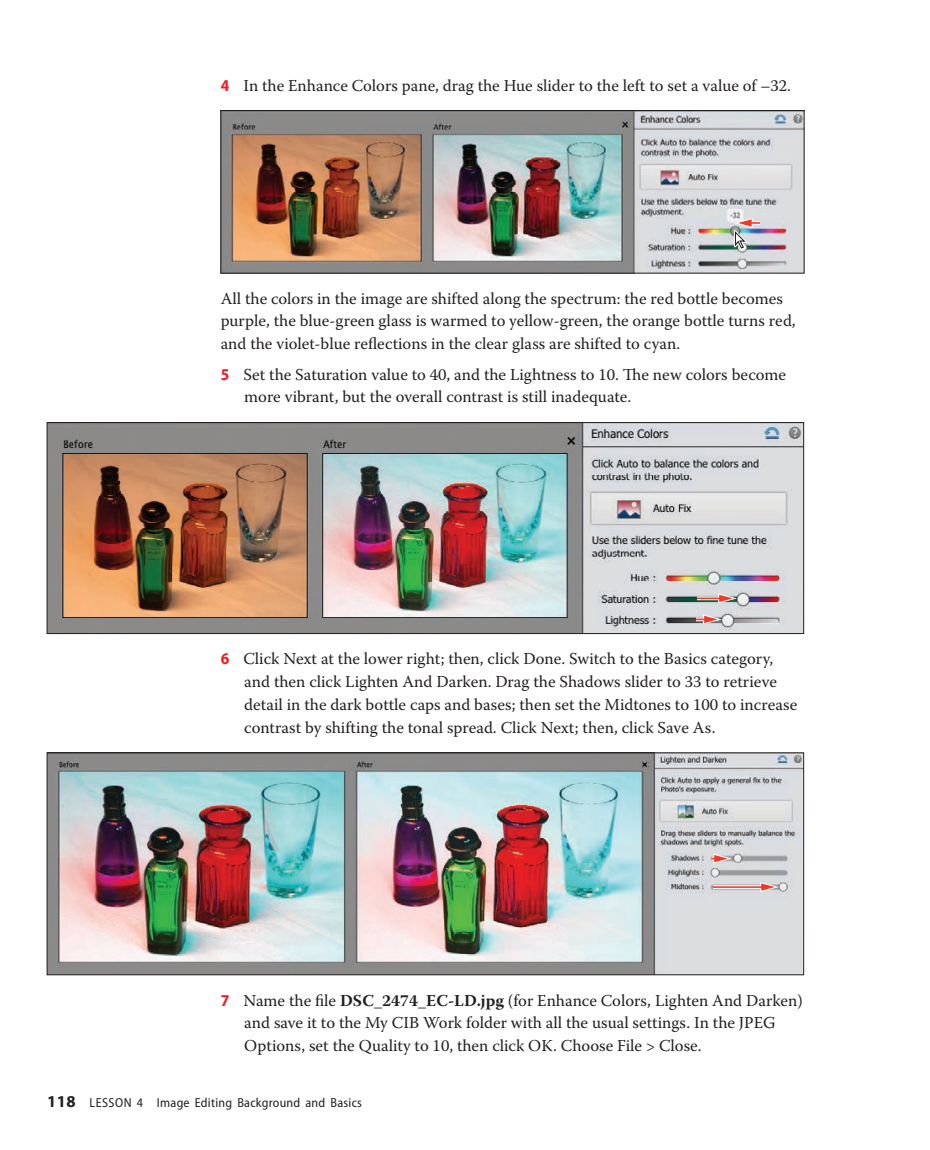
<style>
.page{position:relative;width:930px;height:1150px;background:#fff}
.page>*{position:absolute;margin:0;border:0;box-sizing:border-box;transform-origin:0 0}
.Number_List{font:16.62px/22.8px "Warnock Pro";color:#231f20}
.Body{font:16.62px/22.8px "Warnock Pro";color:#231f20}
.t1{font:semi-condensed 13.12px "Myriad Pro";letter-spacing:.02em;color:#231f20}
.s1{font-family:"Myriad Pro";font-weight:700;font-stretch:semi-condensed;color:#ee1d23}
.s2{font-weight:700}
.s3{font-weight:700;font-stretch:normal;font-size:16.62px}
</style>
<div class="page">
<img style="left:222px;top:112px;width:580px;height:159px">
<div style="left:220px;top:110px;width:584px;height:163px;border:1px solid #231f20"></div>
<svg style="left:729px;top:217px;width:29px;height:35px"></svg>
<img style="left:49px;top:424px;width:752px;height:208px">
<div style="left:47px;top:422px;width:756px;height:212px;border:1px solid #231f20"></div>
<svg style="left:696px;top:613px;width:29px;height:13px"></svg>
<svg style="left:697px;top:592px;width:43px;height:13px"></svg>
<img style="left:49px;top:755px;width:752px;height:218px">
<div style="left:47px;top:753px;width:756px;height:222px;border:1px solid #231f20"></div>
<svg style="left:711px;top:852px;width:22px;height:13px"></svg>
<svg style="left:713px;top:880px;width:69px;height:13px"></svg>
<p class="Number_List" style="left:220px;top:74px;width:571px"><span class="s1">4</span> In the Enhance Colors pane, drag the Hue slider to the left to set a value of –32.</p>
<p class="Body" style="left:220px;top:286px;width:576px">All the colors in the image are shifted along the spectrum: the red bottle becomes purple, the blue-green glass is warmed to yellow-green, the orange bottle turns red, and the violet-blue reflections in the clear glass are shifted to cyan.</p>
<p class="Number_List" style="left:244px;top:363px;width:543px;text-indent:-24px"><span class="s1">5</span> Set the Saturation value to 40, and the Lightness to 10. The new colors become more vibrant, but the overall contrast is still inadequate.</p>
<p class="Number_List" style="left:244px;top:647px;width:554px;text-indent:-24px"><span class="s1">6</span> Click Next at the lower right; then, click Done. Switch to the Basics category, and then click Lighten And Darken. Drag the Shadows slider to 33 to retrieve detail in the dark bottle caps and bases; then set the Midtones to 100 to increase contrast by shifting the tonal spread. Click Next; then, click Save As.</p>
<p class="Number_List" style="left:244px;top:988px;width:560px;text-indent:-24px"><span class="s1">7</span> Name the file <span class="s2">DSC_2474_EC-LD.jpg</span> (for Enhance Colors, Lighten And Darken) and save it to the My CIB Work folder with all the usual settings. In the JPEG<br>Options, set the Quality to 10, then click OK. Choose File &gt; Close.</p>
<p class="t1" style="left:47px;top:1096px;width:316px"><span class="s3">118</span> LESSON 4 Image Editing Background and Basics</p>
</div>
